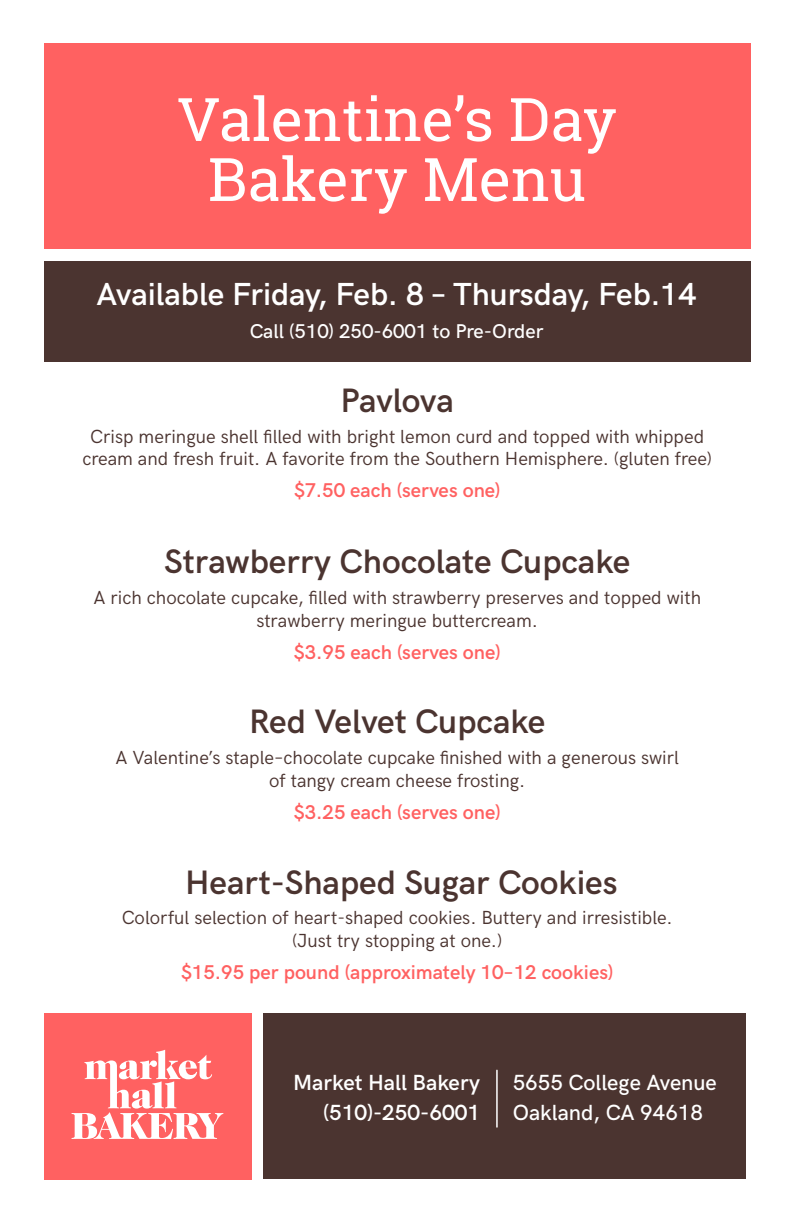
<style>
.page{position:relative;width:792px;height:1224px;background:#fff}
.page>*{position:absolute;margin:0;border:0;box-sizing:border-box;transform-origin:0 0}
.t1{font:60px/60px "Roboto Slab";color:#fff;text-align:center}
.t2{font:600 34px "HK Grotesk";color:#4b3430}
.t3{font:600 32px "HK Grotesk";color:#fff}
.t4{font:500 22px "HK Grotesk";color:#fff}
.t5{font:600 22px "HK Grotesk";color:#fff}
.t6{font:600 20px "HK Grotesk";color:#ff6161}
.t7{font:500 20px "HK Grotesk";color:#fff}
.t8{font:19px/22.8px "HK Grotesk";color:#4b3430;text-align:center}
</style>
<div class="page">
<div style="left:264px;top:1013px;width:482px;height:166px;background:#4b3430"></div>
<div style="left:44px;top:261px;width:706px;height:100px;background:#4b3430"></div>
<div style="left:44px;top:1013px;width:207px;height:166px;background:#ff6161"></div>
<div style="left:44px;top:43px;width:706px;height:206px;background:#ff6161"></div>
<hr style="left:496px;top:1070px;width:2px;height:57px;background:#fff">
<svg style="left:71px;top:1050px;width:153px;height:89px"></svg>
<h1 class="t1" style="left:177px;top:89px;width:441px">Valentine’s Day<br>Bakery Menu</h1>
<h3 class="t3" style="left:97px;top:270px;width:602px">Available Friday, Feb. 8 – Thursday, Feb.14</h3>
<p class="t7" style="left:250px;top:316px;width:295px">Call (510) 250-6001 to Pre-Order</p>
<h2 class="t2" style="left:341px;top:375px;width:115px">Pavlova</h2>
<p class="t8" style="left:82px;top:423px;width:631px">Crisp meringue shell filled with bright lemon curd and topped with whipped cream and fresh fruit. A favorite from the Southern Hemisphere. (gluten free)</p>
<p class="t6" style="left:294px;top:476px;width:208px">$7.50 each (serves one)</p>
<h2 class="t2" style="left:164px;top:536px;width:468px">Strawberry Chocolate Cupcake</h2>
<p class="t8" style="left:93px;top:585px;width:609px">A rich chocolate cupcake, filled with strawberry preserves and topped with strawberry meringue buttercream.</p>
<p class="t6" style="left:294px;top:637px;width:208px">$3.95 each (serves one)</p>
<h2 class="t2" style="left:249px;top:696px;width:298px">Red Velvet Cupcake</h2>
<p class="t8" style="left:116px;top:745px;width:565px">A Valentine’s staple–chocolate cupcake finished with a generous swirl of tangy cream cheese frosting.</p>
<p class="t6" style="left:294px;top:797px;width:208px">$3.25 each (serves one)</p>
<h2 class="t2" style="left:185px;top:856px;width:434px">Heart-Shaped Sugar Cookies</h2>
<p class="t8" style="left:122px;top:905px;width:552px">Colorful selection of heart-shaped cookies. Buttery and irresistible. (Just try stopping at one.)</p>
<p class="t6" style="left:181px;top:957px;width:434px">$15.95 per pound (approximately 10–12 cookies)</p>
<p class="t5" style="left:293px;top:1066px;width:189px">Market Hall Bakery</p>
<p class="t4" style="left:513px;top:1066px;width:206px">5655 College Avenue</p>
<p class="t5" style="left:323px;top:1096px;width:158px">(510)-250-6001</p>
<p class="t4" style="left:513px;top:1096px;width:192px">Oakland, CA 94618</p>
</div>
